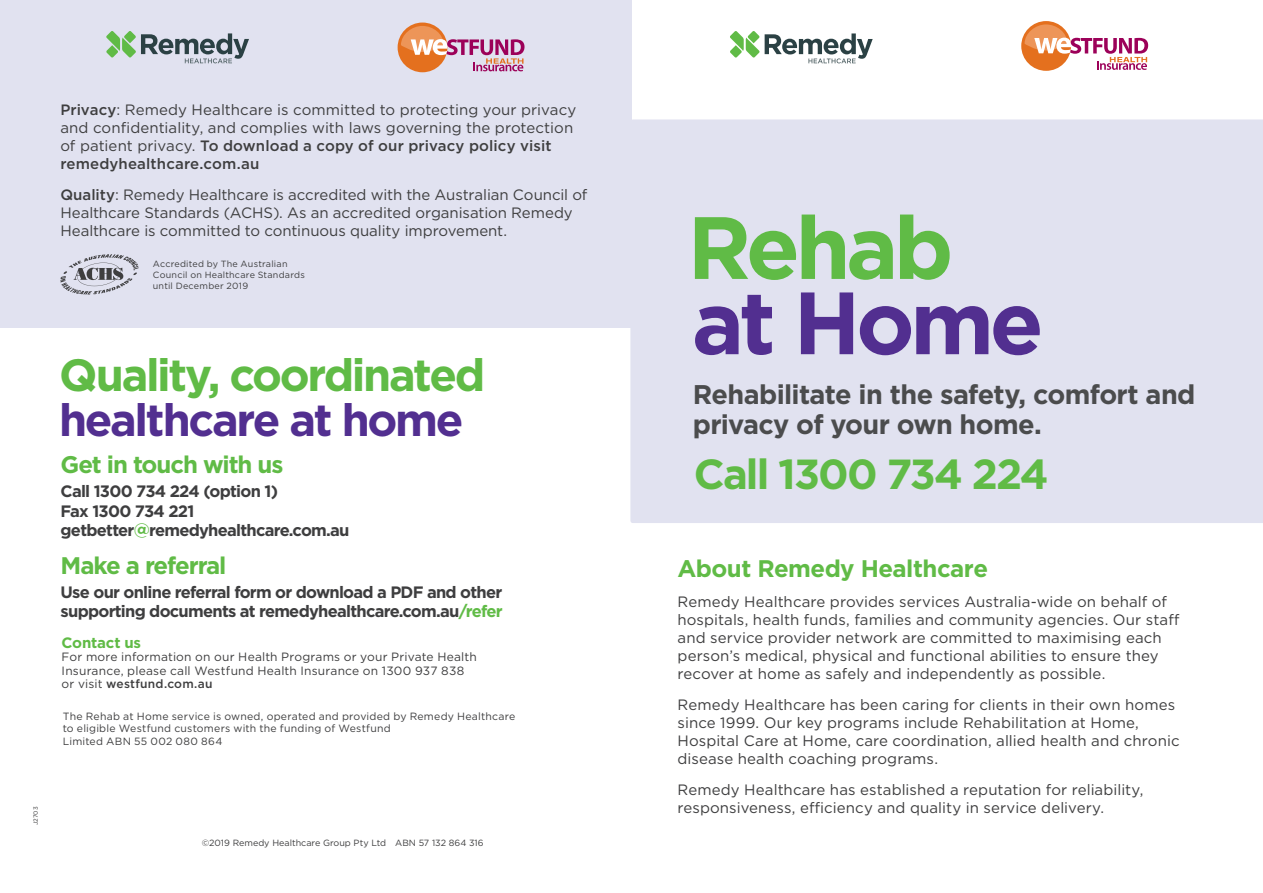
<style>
.page{position:relative;width:1263px;height:893px;background:#fff}
.page>*{position:absolute;margin:0;border:0;box-sizing:border-box;transform-origin:0 0}
.t1{font:700 88.2px "Gotham";letter-spacing:-.05em;color:#522f90}
.t2{font:700 88.2px "Gotham";letter-spacing:-.05em;color:#60bb46}
.t3{font:700 45.15px "Gotham";letter-spacing:-.055em;color:#60bb46}
.t4{font:700 45.15px "Gotham";letter-spacing:-.05em;color:#522f90}
.t5{font:700 42px "Gotham";letter-spacing:-.045em;color:#60bb46}
.t6{font:700 27px/29.7px "Gotham";letter-spacing:-.025em;color:#4b4c4d}
.t7{font:700 24px "Gotham";letter-spacing:-.045em;color:#60bb46}
.t8{font:700 24px "Gotham";letter-spacing:-.02em;color:#60bb46}
.t9{font:700 16.5px/19.5px "Gotham";letter-spacing:-.045em;color:#3e3e3f}
.t10{font:15px/18px "Gotham";letter-spacing:.005em;color:#3e3e3f}
.t11{font:700 15px "Gotham";letter-spacing:-.015em;color:#60bb46}
.t12{font:12px/13.5px "Gotham";letter-spacing:.015em;color:#3e3e3f}
.t13{font:10.5px/12.6px "Gotham";letter-spacing:.02em;color:#3e3e3f}
.t14{font:9px/10.8px "Gotham";letter-spacing:.015em;color:#3e3e3f}
.t15{font:6px "Gotham";letter-spacing:-.01em;color:#3e3e3f}
.s1{font-weight:500}
.s2{color:#60bb46}
</style>
<div class="page">
<div style="left:0;top:0;width:631px;height:327px;background:#e1e2f0"></div>
<div style="left:630px;top:119px;width:633px;height:404px;background:#e1e2f0"></div>
<svg style="left:106px;top:31px;width:143px;height:32px"></svg>
<div style="left:398px;top:23px;width:49px;height:49px;background:#e4701e;border-radius:50%"></div>
<svg style="left:401px;top:26px;width:123px;height:45px"></svg>
<svg style="left:60px;top:254px;width:79px;height:40px"></svg>
<svg style="left:730px;top:31px;width:143px;height:32px"></svg>
<svg style="left:1021px;top:21px;width:50px;height:50px"></svg>
<svg style="left:1024px;top:24px;width:124px;height:46px"></svg>
<p class="t10" style="left:60px;top:100px;width:517px"><span class="s1">Privacy</span>: Remedy Healthcare is committed to protecting your privacy and confidentiality, and complies with laws governing the protection of patient privacy. <span class="s1">To download a copy of our privacy policy visit remedyhealthcare.com.au</span></p>
<p class="t10" style="left:60px;top:185px;width:528px"><span class="s1">Quality</span>: Remedy Healthcare is accredited with the Australian Council of<br>Healthcare Standards (ACHS). As an accredited organisation Remedy<br>Healthcare is committed to continuous quality improvement.</p>
<p class="t14" style="left:153px;top:258px;width:154px">Accredited by The Australian<br>Council on Healthcare Standards until December 2019</p>
<h2 class="t3" style="left:59px;top:345px;width:428px">Quality, coordinated</h2>
<h2 class="t4" style="left:59px;top:390px;width:406px">healthcare at home</h2>
<h3 class="t7" style="left:61px;top:449px;width:224px">Get in touch with us</h3>
<p class="t9" style="left:61px;top:481px;width:290px">Call 1300 734 224 (option 1)<br>Fax 1300 734 221 getbetter<span class="s2">@</span>remedyhealthcare.com.au</p>
<h3 class="t7" style="left:61px;top:550px;width:167px">Make a referral</h3>
<p class="t9" style="left:61px;top:582px;width:444px">Use our online referral form or download a PDF and other supporting documents at remedyhealthcare.com.au<span class="s2">/refer</span></p>
<p class="t11" style="left:62px;top:633px;width:81px">Contact us</p>
<p class="t12" style="left:62px;top:650px;width:417px">For more information on our Health Programs or your Private Health<br>Insurance, please call Westfund Health Insurance on 1300 937 838 or visit <span class="s1">westfund.com.au</span></p>
<p class="t13" style="left:63px;top:709px;width:454px">The Rehab at Home service is owned, operated and provided by Remedy Healthcare to eligible Westfund customers with the funding of Westfund<br>Limited ABN 55 002 080 864</p>
<p class="t15" style="left:32px;top:825px;width:20px;rotate:-90deg">J2703</p>
<p class="t14" style="left:202px;top:837px;width:283px">©2019 Remedy Healthcare Group Pty Ltd ABN 57 132 864 316</p>
<h1 class="t2" style="left:687px;top:189px;width:267px">Rehab</h1>
<h1 class="t1" style="left:692px;top:264px;width:353px">at Home</h1>
<h3 class="t6" style="left:693px;top:380px;width:504px">Rehabilitate in the safety, comfort and privacy of your own home.</h3>
<h3 class="t5" style="left:694px;top:446px;width:356px">Call 1300 734 224</h3>
<h3 class="t8" style="left:677px;top:552px;width:312px">About Remedy Healthcare</h3>
<p class="t10" style="left:677px;top:593px;width:503px">Remedy Healthcare provides services Australia-wide on behalf of hospitals, health funds, families and community agencies. Our staff and service provider network are committed to maximising each person’s medical, physical and functional abilities to ensure they recover at home as safely and independently as possible.</p>
<p class="t10" style="left:677px;top:695px;width:503px">Remedy Healthcare has been caring for clients in their own homes since 1999. Our key programs include Rehabilitation at Home, Hospital Care at Home, care coordination, allied health and chronic disease health coaching programs.</p>
<p class="t10" style="left:677px;top:780px;width:467px">Remedy Healthcare has established a reputation for reliability, responsiveness, efficiency and quality in service delivery.</p>
</div>
